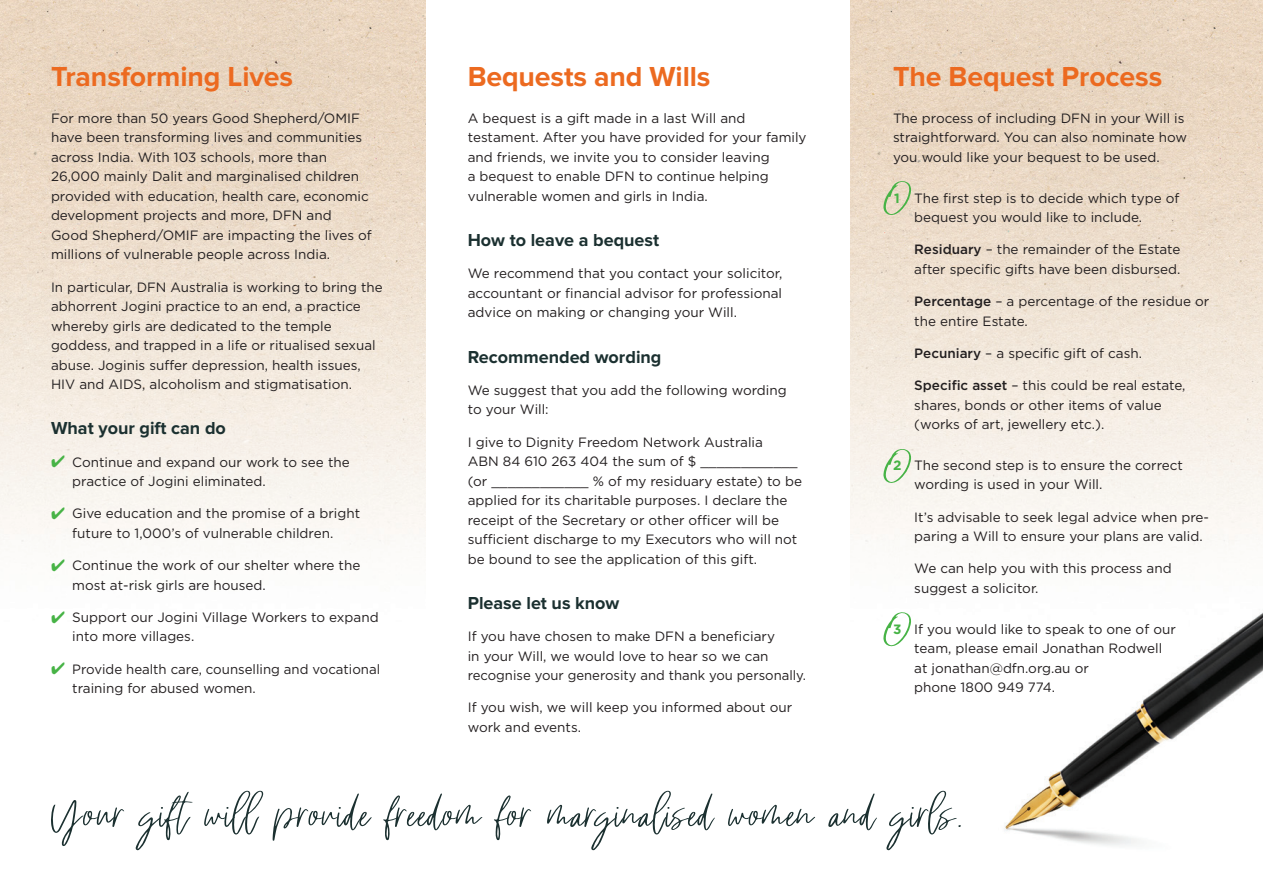
<style>
.page{position:relative;width:1263px;height:893px;background:#fff}
.page>*{position:absolute;margin:0;border:0;box-sizing:border-box;transform-origin:0 0}
.t1{font:63px "Version Line Alt";color:#1b3030}
.t2{font:45px "Version Line Alt";color:#47b346;scale:1.5 1}
.t3{font:700 28.5px "Proxima Nova";letter-spacing:-.005em;color:#ec6a20}
.t4{font:700 18px "Proxima Nova";color:#1b3030}
.t5{font:13.5px/19.5px "Gotham";color:#231f20}
.s1{color:#47b346}
.s2{font-weight:700;color:#47b346}
.s3{font-weight:500}
</style>
<div class="page">
<img style="left:850px;top:0;width:413px;height:846px">
<img style="left:0;top:0;width:425px;height:547px">
<h3 class="t3" style="left:51px;top:60px;width:244px">Transforming Lives</h3>
<p class="t5" style="left:51px;top:108px;width:322px">For more than 50 years Good Shepherd/OMIF have been transforming lives and communities across India. With 103 schools, more than 26,000 mainly Dalit and marginalised children provided with education, health care, economic development projects and more, DFN and Good Shepherd/OMIF are impacting the lives of millions of vulnerable people across India.</p>
<p class="t5" style="left:51px;top:277px;width:333px">In particular, DFN Australia is working to bring the abhorrent Jogini practice to an end, a practice whereby girls are dedicated to the temple goddess, and trapped in a life or ritualised sexual abuse. Joginis suffer depression, health issues, HIV and AIDS, alcoholism and stigmatisation.</p>
<h3 class="t4" style="left:51px;top:418px;width:176px">What your gift can do</h3>
<p class="t5" style="left:72px;top:452px;width:279px;text-indent:-21px"><span class="s1">✔</span> Continue and expand our work to see the practice of Jogini eliminated.</p>
<p class="t5" style="left:51px;top:504px;width:311px;text-align:center"><span class="s1">✔</span> Give education and the promise of a bright future to 1,000’s of vulnerable children.</p>
<p class="t5" style="left:72px;top:555px;width:290px;text-indent:-21px"><span class="s1">✔</span> Continue the work of our shelter where the most at-risk girls are housed.</p>
<p class="t5" style="left:72px;top:607px;width:308px;text-indent:-21px"><span class="s1">✔</span> Support our Jogini Village Workers to expand into more villages.</p>
<p class="t5" style="left:72px;top:659px;width:309px;text-indent:-21px"><span class="s1">✔</span> Provide health care, counselling and vocational training for abused women.</p>
<h3 class="t3" style="left:468px;top:60px;width:244px">Bequests and Wills</h3>
<p class="t5" style="left:468px;top:108px;width:340px">A bequest is a gift made in a last Will and testament. After you have provided for your family and friends, we invite you to consider leaving<br>a bequest to enable DFN to continue helping vulnerable women and girls in India.</p>
<h3 class="t4" style="left:468px;top:230px;width:193px">How to leave a bequest</h3>
<p class="t5" style="left:468px;top:264px;width:316px;text-align:justify">We recommend that you contact your solicitor, accountant or financial advisor for professional advice on making or changing your Will.</p>
<h3 class="t4" style="left:468px;top:346px;width:195px">Recommended wording</h3>
<p class="t5" style="left:468px;top:380px;width:320px">We suggest that you add the following wording to your Will:</p>
<p class="t5" style="left:468px;top:432px;width:336px">I give to Dignity Freedom Network Australia<br>ABN 84 610 263 404 the sum of $ ____________ (or ____________ % of my residuary estate) to be applied for its charitable purposes. I declare the receipt of the Secretary or other officer will be sufficient discharge to my Executors who will not be bound to see the application of this gift.</p>
<h3 class="t4" style="left:468px;top:592px;width:153px">Please let us know</h3>
<p class="t5" style="left:468px;top:626px;width:340px">If you have chosen to make DFN a beneficiary<br>in your Will, we would love to hear so we can recognise your generosity and thank you personally.</p>
<p class="t5" style="left:468px;top:698px;width:326px">If you wish, we will keep you informed about our work and events.</p>
<h3 class="t3" style="left:893px;top:60px;width:271px">The Bequest Process</h3>
<p class="t5" style="left:893px;top:108px;width:296px">The process of including DFN in your Will is straightforward. You can also nominate how you would like your bequest to be used.</p>
<p class="t5" style="left:914px;top:188px;width:267px;text-indent:-20px"><span class="s2">1</span> The first step is to decide which type of bequest you would like to include.</p>
<p class="t5" style="left:914px;top:239px;width:268px"><span class="s3">Residuary</span> – the remainder of the Estate after specific gifts have been disbursed.</p>
<p class="t5" style="left:914px;top:291px;width:296px"><span class="s3">Percentage</span> – a percentage of the residue or the entire Estate.</p>
<p class="t5" style="left:914px;top:343px;width:229px"><span class="s3">Pecuniary</span> – a specific gift of cash.</p>
<p class="t5" style="left:914px;top:375px;width:273px"><span class="s3">Specific asset</span> – this could be real estate, shares, bonds or other items of value (works of art, jewellery etc.).</p>
<p class="t5" style="left:914px;top:455px;width:270px;text-indent:-21px"><span class="s2">2</span> The second step is to ensure the correct wording is used in your Will.</p>
<p class="t5" style="left:914px;top:507px;width:296px">It’s advisable to seek legal advice when pre&shy;paring a Will to ensure your plans are valid.</p>
<p class="t5" style="left:914px;top:558px;width:259px">We can help you with this process and suggest a solicitor.</p>
<p class="t5" style="left:914px;top:619px;width:263px;text-indent:-21px"><span class="s2">3</span> If you would like to speak to one of our team, please email Jonathan Rodwell at jonathan@dfn.org.au or<br>phone 1800 949 774.</p>
<h2 class="t2" style="left:883px;top:176px;width:22px">O</h2>
<h2 class="t2" style="left:883px;top:444px;width:22px">O</h2>
<h2 class="t2" style="left:883px;top:607px;width:22px">O</h2>
<h1 class="t1" style="left:51px;top:782px;width:914px">Your gift will provide freedom for marginalised women and girls.</h1>
</div>
